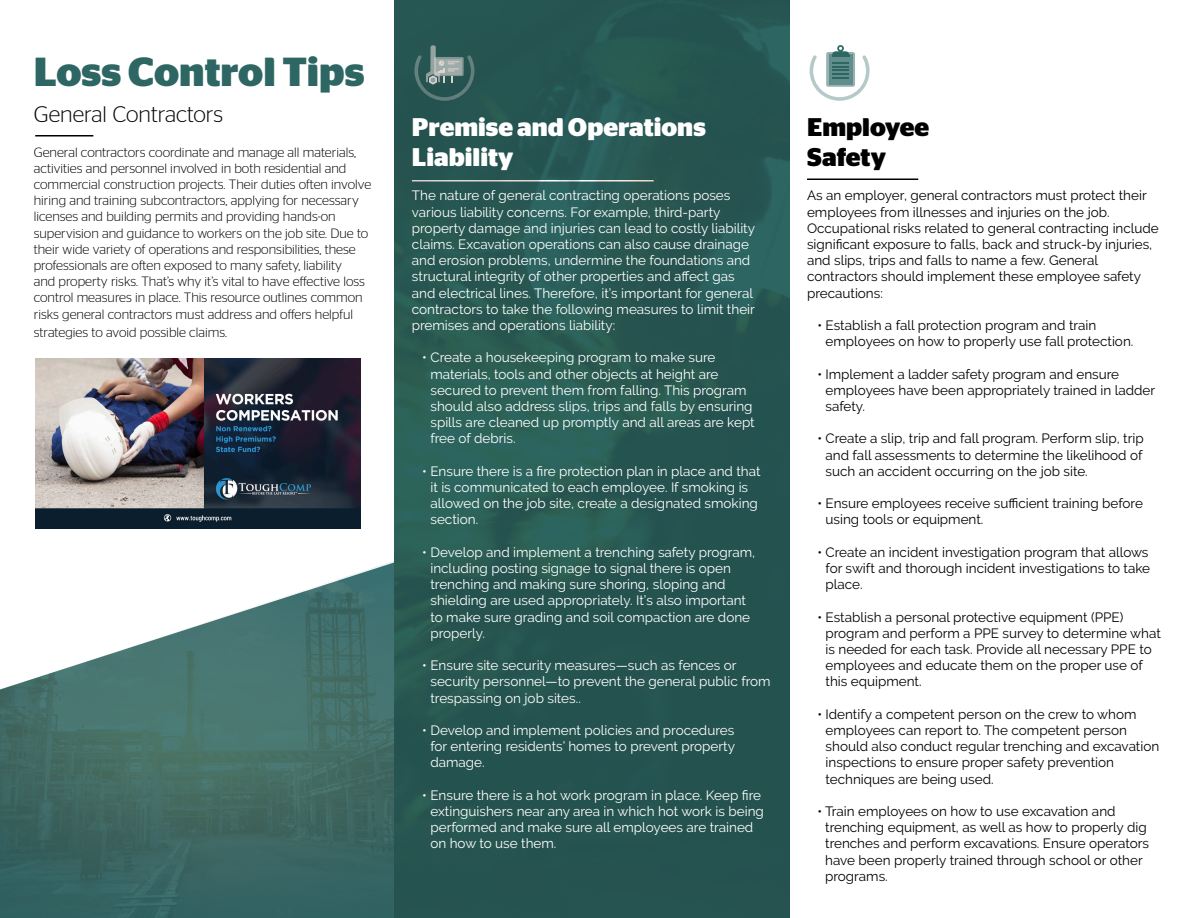
<style>
.page{position:relative;width:1188px;height:918px;background:#fff}
.page>*{position:absolute;margin:0;border:0;box-sizing:border-box;transform-origin:0 0}
.t1{font:700 40.5px "Stag Sans";color:#2d6663}
.t2{font:700 25.5px/30.6px "Stag Sans";color:#fff}
.t3{font:700 25.5px/30.6px "Stag Sans";color:#000}
.t4{font:300 22.5px "Stag Sans";color:#000}
.t5{font:13.5px/16.2px "Raleway";color:#fff}
.t6{font:13.5px/16.2px "Raleway";color:#000}
.t7{font:300 13.5px/16.2px "Stag Sans";color:#000}
</style>
<div class="page">
<hr style="left:807px;top:178px;width:111px;height:2px;background:#000101">
<svg style="left:810px;top:45px;width:60px;height:56px"></svg>
<hr style="left:35px;top:135px;width:58px;height:1px;background:#000">
<img style="left:0;top:561px;width:394px;height:357px">
<img style="left:394px;top:0;width:395px;height:918px">
<img style="left:36px;top:358px;width:324px;height:170px">
<h1 class="t1" style="left:34px;top:49px;width:332px">Loss Control Tips</h1>
<h3 class="t4" style="left:34px;top:102px;width:191px">General Contractors</h3>
<p class="t7" style="left:34px;top:144px;width:339px">General contractors coordinate and manage all materials, activities and personnel involved in both residential and commercial construction projects. Their duties often involve hiring and training subcontractors, applying for necessary licenses and building permits and providing hands-on supervision and guidance to workers on the job site. Due to their wide variety of operations and responsibilities, these professionals are often exposed to many safety, liability<br>and property risks. That’s why it’s vital to have effective loss control measures in place. This resource outlines common risks general contractors must address and offers helpful</p>
<p class="t7" style="left:34px;top:324px;width:195px">strategies to avoid possible claims.</p>
<h2 class="t2" style="left:412px;top:111px;width:295px">Premise and Operations<br>Liability</h2>
<p class="t5" style="left:412px;top:188px;width:345px">The nature of general contracting operations poses various liability concerns. For example, third-party property damage and injuries can lead to costly liability claims. Excavation operations can also cause drainage and erosion problems, undermine the foundations and structural integrity of other properties and affect gas and electrical lines. Therefore, it’s important for general contractors to take the following measures to limit their premises and operations liability:</p>
<p class="t5" style="left:430px;top:350px;width:326px;text-indent:-8px">• Create a housekeeping program to make sure materials, tools and other objects at height are secured to prevent them from falling. This program should also address slips, trips and falls by ensuring spills are cleaned up promptly and all areas are kept free of debris.</p>
<p class="t5" style="left:430px;top:463px;width:332px;text-indent:-8px">• Ensure there is a fire protection plan in place and that it is communicated to each employee. If smoking is allowed on the job site, create a designated smoking section.</p>
<p class="t5" style="left:430px;top:544px;width:326px;text-indent:-8px">• Develop and implement a trenching safety program, including posting signage to signal there is open trenching and making sure shoring, sloping and shielding are used appropriately. It’s also important to make sure grading and soil compaction are done properly.</p>
<p class="t5" style="left:430px;top:657px;width:342px;text-indent:-8px">• Ensure site security measures—such as fences or security personnel—to prevent the general public from trespassing on job sites..</p>
<p class="t5" style="left:430px;top:722px;width:306px;text-align:justify;text-indent:-8px">• Develop and implement policies and procedures for entering residents’ homes to prevent property damage.</p>
<p class="t5" style="left:430px;top:787px;width:335px;text-indent:-8px">• Ensure there is a hot work program in place. Keep fire extinguishers near any area in which hot work is being performed and make sure all employees are trained on how to use them.</p>
<h2 class="t3" style="left:807px;top:111px;width:124px">Employee<br>Safety</h2>
<p class="t6" style="left:807px;top:188px;width:353px">As an employer, general contractors must protect their employees from illnesses and injuries on the job.<br>Occupational risks related to general contracting include significant exposure to falls, back and struck-by injuries, and slips, trips and falls to name a few. General contractors should implement these employee safety precautions:</p>
<p class="t6" style="left:826px;top:317px;width:309px;text-indent:-8px">• Establish a fall protection program and train employees on how to properly use fall protection.</p>
<p class="t6" style="left:826px;top:366px;width:331px;text-indent:-8px">• Implement a ladder safety program and ensure employees have been appropriately trained in ladder safety.</p>
<p class="t6" style="left:826px;top:431px;width:320px;text-align:justify;text-indent:-8px">• Create a slip, trip and fall program. Perform slip, trip and fall assessments to determine the likelihood of such an accident occurring on the job site.</p>
<p class="t6" style="left:826px;top:495px;width:319px;text-indent:-8px">• Ensure employees receive sufficient training before using tools or equipment.</p>
<p class="t6" style="left:826px;top:544px;width:326px;text-indent:-8px">• Create an incident investigation program that allows for swift and thorough incident investigations to take place.</p>
<p class="t6" style="left:826px;top:609px;width:337px;text-indent:-8px">• Establish a personal protective equipment (PPE) program and perform a PPE survey to determine what is needed for each task. Provide all necessary PPE to employees and educate them on the proper use of this equipment.</p>
<p class="t6" style="left:826px;top:706px;width:335px;text-indent:-8px">• Identify a competent person on the crew to whom employees can report to. The competent person should also conduct regular trenching and excavation inspections to ensure proper safety prevention techniques are being used.</p>
<p class="t6" style="left:825px;top:803px;width:326px;text-indent:-8px">• Train employees on how to use excavation and trenching equipment, as well as how to properly dig trenches and perform excavations. Ensure operators have been properly trained through school or other programs.</p>
</div>
